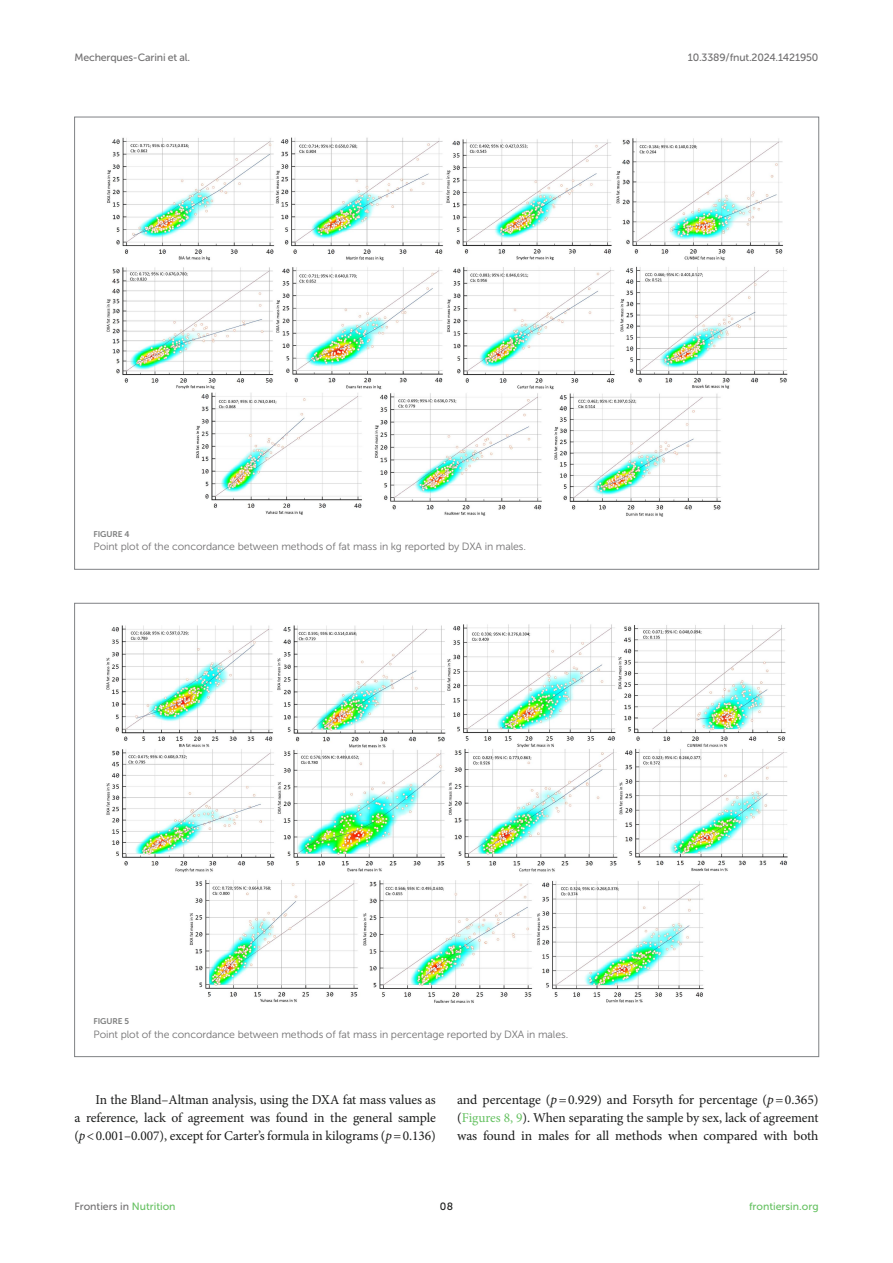
<style>
.page{position:relative;width:893px;height:1263px;background:#fff}
.page>*{position:absolute;margin:0;border:0;box-sizing:border-box;transform-origin:0 0}
.TEXT{font:13.5px/18px "Minion Pro";letter-spacing:-.005em;color:#1b1c1b;text-align:justify}
.FIG_LEG{font:10.5px "Museo Sans 300";letter-spacing:-.01em;color:#706f70}
.t1{font:10.5px "Museo Sans 500";letter-spacing:-.015em;color:#706f70}
.t2{font:10.5px "Museo Sans 500";color:#65c161}
.t3{font:10.5px "Museo Sans 500";color:#1b1c1b}
.FIG_HD{font:8.25px "Museo Sans 700";letter-spacing:-.01em;color:#7e7f7f}
.s1{font-style:italic}
.s2{color:#65c161}
</style>
<div class="page">
<img style="left:106px;top:624px;width:682px;height:379px">
<img style="left:106px;top:137px;width:682px;height:380px">
<p class="t1" style="left:74px;top:51px;width:117px">Mecherques-Carini et al.</p>
<p class="t1" style="left:688px;top:51px;width:132px">10.3389/fnut.2024.1421950</p>
<p class="FIG_HD" style="left:94px;top:529px;width:37px">FIGURE 4</p>
<p class="FIG_LEG" style="left:94px;top:541px;width:434px">Point plot of the concordance between methods of fat mass in kg reported by DXA in males.</p>
<p class="FIG_HD" style="left:94px;top:1017px;width:37px">FIGURE 5</p>
<p class="FIG_LEG" style="left:94px;top:1028px;width:476px">Point plot of the concordance between methods of fat mass in percentage reported by DXA in males.</p>
<p class="TEXT" style="left:74px;top:1091px;width:363px;text-indent:21px">In the Bland–Altman analysis, using the DXA fat mass values as a reference, lack of agreement was found in the general sample (<span class="s1">p</span>&lt;0.001–0.007), except for Carter’s formula in kilograms (<span class="s1">p</span>=0.136)</p>
<p class="TEXT" style="left:457px;top:1091px;width:363px">and percentage (<span class="s1">p</span>=0.929) and Forsyth for percentage (<span class="s1">p</span>=0.365) (<span class="s2">Figures 8, 9</span>). When separating the sample by sex, lack of agreement was found in males for all methods when compared with both</p>
<p class="t1" style="left:74px;top:1200px;width:103px">Frontiers in <span class="s2">Nutrition</span></p>
<p class="t3" style="left:440px;top:1200px;width:15px">08</p>
<p class="t2" style="left:749px;top:1200px;width:71px">frontiersin.org</p>
</div>
